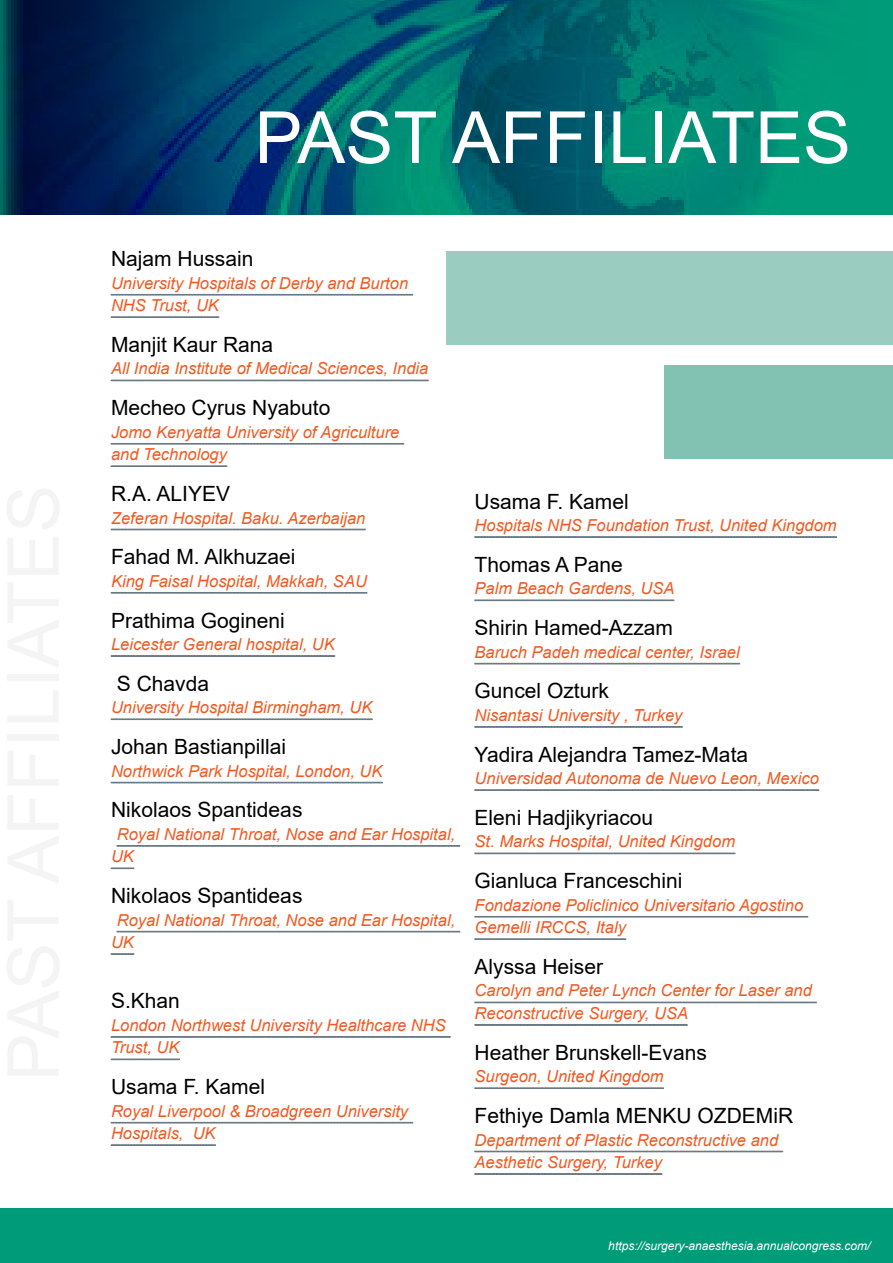
<style>
.page{position:relative;width:893px;height:1263px;background:#fff}
.page>*{position:absolute;margin:0;border:0;box-sizing:border-box;transform-origin:0 0}
.t1{font:72px "Arial";color:#fff}
.t2{font:21px "Arial";color:#000}
.t3{font:italic 16.5px/22.5px "Arial";color:#f15a22}
.t4{font:italic 12px "Arial";color:#fff}
</style>
<div class="page">
<div style="left:0;top:1209px;width:893px;height:54px;background:#009b79"></div>
<svg style="left:111px;top:294px;width:302px;height:2px"></svg>
<svg style="left:111px;top:316px;width:109px;height:2px"></svg>
<svg style="left:111px;top:379px;width:318px;height:2px"></svg>
<svg style="left:111px;top:443px;width:293px;height:2px"></svg>
<svg style="left:111px;top:465px;width:117px;height:2px"></svg>
<svg style="left:111px;top:528px;width:255px;height:2px"></svg>
<svg style="left:111px;top:592px;width:256px;height:2px"></svg>
<svg style="left:111px;top:655px;width:224px;height:2px"></svg>
<svg style="left:111px;top:718px;width:262px;height:2px"></svg>
<svg style="left:111px;top:781px;width:272px;height:3px"></svg>
<svg style="left:117px;top:845px;width:343px;height:2px"></svg>
<svg style="left:111px;top:867px;width:24px;height:2px"></svg>
<svg style="left:117px;top:930px;width:343px;height:3px"></svg>
<svg style="left:111px;top:953px;width:24px;height:2px"></svg>
<svg style="left:111px;top:1036px;width:340px;height:2px"></svg>
<svg style="left:111px;top:1059px;width:69px;height:1px"></svg>
<svg style="left:111px;top:1121px;width:302px;height:3px"></svg>
<svg style="left:111px;top:1144px;width:105px;height:2px"></svg>
<svg style="left:474px;top:536px;width:363px;height:2px"></svg>
<svg style="left:474px;top:599px;width:200px;height:2px"></svg>
<svg style="left:474px;top:663px;width:266px;height:2px"></svg>
<svg style="left:474px;top:726px;width:209px;height:2px"></svg>
<svg style="left:474px;top:789px;width:345px;height:2px"></svg>
<svg style="left:474px;top:852px;width:261px;height:2px"></svg>
<svg style="left:474px;top:916px;width:334px;height:2px"></svg>
<svg style="left:474px;top:938px;width:152px;height:2px"></svg>
<svg style="left:474px;top:1001px;width:343px;height:2px"></svg>
<svg style="left:474px;top:1024px;width:213px;height:2px"></svg>
<svg style="left:474px;top:1087px;width:190px;height:2px"></svg>
<svg style="left:474px;top:1150px;width:309px;height:2px"></svg>
<svg style="left:474px;top:1173px;width:188px;height:2px"></svg>
<div style="left:0;top:0;width:893px;height:215px;background:#009b79"></div>
<img style="left:0;top:0;width:795px;height:215px">
<div style="left:446px;top:251px;width:447px;height:93px;background:#9accbf"></div>
<div style="left:664px;top:366px;width:229px;height:93px;background:#81c2b2"></div>
<h1 class="t1" style="left:254px;top:88px;width:598px">PAST AFFILIATES</h1>
<p class="t2" style="left:111px;top:244px;width:144px">Najam Hussain</p>
<p class="t3" style="left:111px;top:272px;width:299px">University Hospitals of Derby and Burton<br>NHS Trust, UK</p>
<p class="t2" style="left:111px;top:330px;width:164px">Manjit Kaur Rana</p>
<p class="t3" style="left:111px;top:358px;width:319px">All India Institute of Medical Sciences, India</p>
<p class="t2" style="left:111px;top:393px;width:221px">Mecheo Cyrus Nyabuto</p>
<p class="t3" style="left:111px;top:421px;width:290px">Jomo Kenyatta University of Agriculture and Technology</p>
<p class="t2" style="left:111px;top:479px;width:121px">R.A. ALIYEV</p>
<p class="t3" style="left:111px;top:507px;width:256px">Zeferan Hospital. Baku. Azerbaijan</p>
<p class="t2" style="left:111px;top:542px;width:186px">Fahad M. Alkhuzaei</p>
<p class="t3" style="left:111px;top:570px;width:257px">King Faisal Hospital, Makkah, SAU</p>
<p class="t2" style="left:111px;top:606px;width:175px">Prathima Gogineni</p>
<p class="t3" style="left:111px;top:633px;width:225px">Leicester General hospital, UK</p>
<p class="t2" style="left:117px;top:669px;width:94px">S Chavda</p>
<p class="t3" style="left:111px;top:696px;width:263px">University Hospital Birmingham, UK</p>
<p class="t2" style="left:111px;top:732px;width:177px">Johan Bastianpillai</p>
<p class="t3" style="left:111px;top:760px;width:273px">Northwick Park Hospital, London, UK</p>
<p class="t2" style="left:111px;top:795px;width:193px">Nikolaos Spantideas</p>
<p class="t3" style="left:111px;top:823px;width:346px;text-indent:6px">Royal National Throat, Nose and Ear Hospital,<br>UK</p>
<p class="t2" style="left:111px;top:881px;width:193px">Nikolaos Spantideas</p>
<p class="t3" style="left:111px;top:909px;width:346px;text-indent:6px">Royal National Throat, Nose and Ear Hospital,<br>UK</p>
<p class="t2" style="left:111px;top:986px;width:70px">S.Khan</p>
<p class="t3" style="left:111px;top:1014px;width:336px">London Northwest University Healthcare NHS<br>Trust, UK</p>
<p class="t2" style="left:111px;top:1072px;width:156px">Usama F. Kamel</p>
<p class="t3" style="left:111px;top:1100px;width:299px">Royal Liverpool &amp; Broadgreen University<br>Hospitals, UK</p>
<p class="t2" style="left:475px;top:487px;width:156px">Usama F. Kamel</p>
<p class="t3" style="left:475px;top:514px;width:363px">Hospitals NHS Foundation Trust, United Kingdom</p>
<p class="t2" style="left:475px;top:550px;width:150px">Thomas A Pane</p>
<p class="t3" style="left:475px;top:577px;width:201px">Palm Beach Gardens, USA</p>
<p class="t2" style="left:475px;top:613px;width:200px">Shirin Hamed-Azzam</p>
<p class="t3" style="left:475px;top:641px;width:267px">Baruch Padeh medical center, Israel</p>
<p class="t2" style="left:475px;top:676px;width:136px">Guncel Ozturk</p>
<p class="t3" style="left:475px;top:704px;width:209px">Nisantasi University , Turkey</p>
<p class="t2" style="left:475px;top:740px;width:275px">Yadira Alejandra Tamez-Mata</p>
<p class="t3" style="left:475px;top:767px;width:346px">Universidad Autonoma de Nuevo Leon, Mexico</p>
<p class="t2" style="left:475px;top:803px;width:180px">Eleni Hadjikyriacou</p>
<p class="t3" style="left:475px;top:831px;width:262px">St. Marks Hospital, United Kingdom</p>
<p class="t2" style="left:475px;top:866px;width:209px">Gianluca Franceschini</p>
<p class="t3" style="left:475px;top:894px;width:330px">Fondazione Policlinico Universitario Agostino<br>Gemelli IRCCS, Italy</p>
<p class="t2" style="left:475px;top:952px;width:130px">Alyssa Heiser</p>
<p class="t3" style="left:475px;top:980px;width:339px">Carolyn and Peter Lynch Center for Laser and<br>Reconstructive Surgery, USA</p>
<p class="t2" style="left:475px;top:1038px;width:234px">Heather Brunskell-Evans</p>
<p class="t3" style="left:475px;top:1065px;width:190px">Surgeon, United Kingdom</p>
<p class="t2" style="left:475px;top:1101px;width:320px">Fethiye Damla MENKU OZDEMiR</p>
<p class="t3" style="left:475px;top:1129px;width:305px">Department of Plastic Reconstructive and<br>Aesthetic Surgery, Turkey</p>
<p class="t4" style="left:608px;top:1238px;width:264px">https://surgery-anaesthesia.annualcongress.com/</p>
</div>
